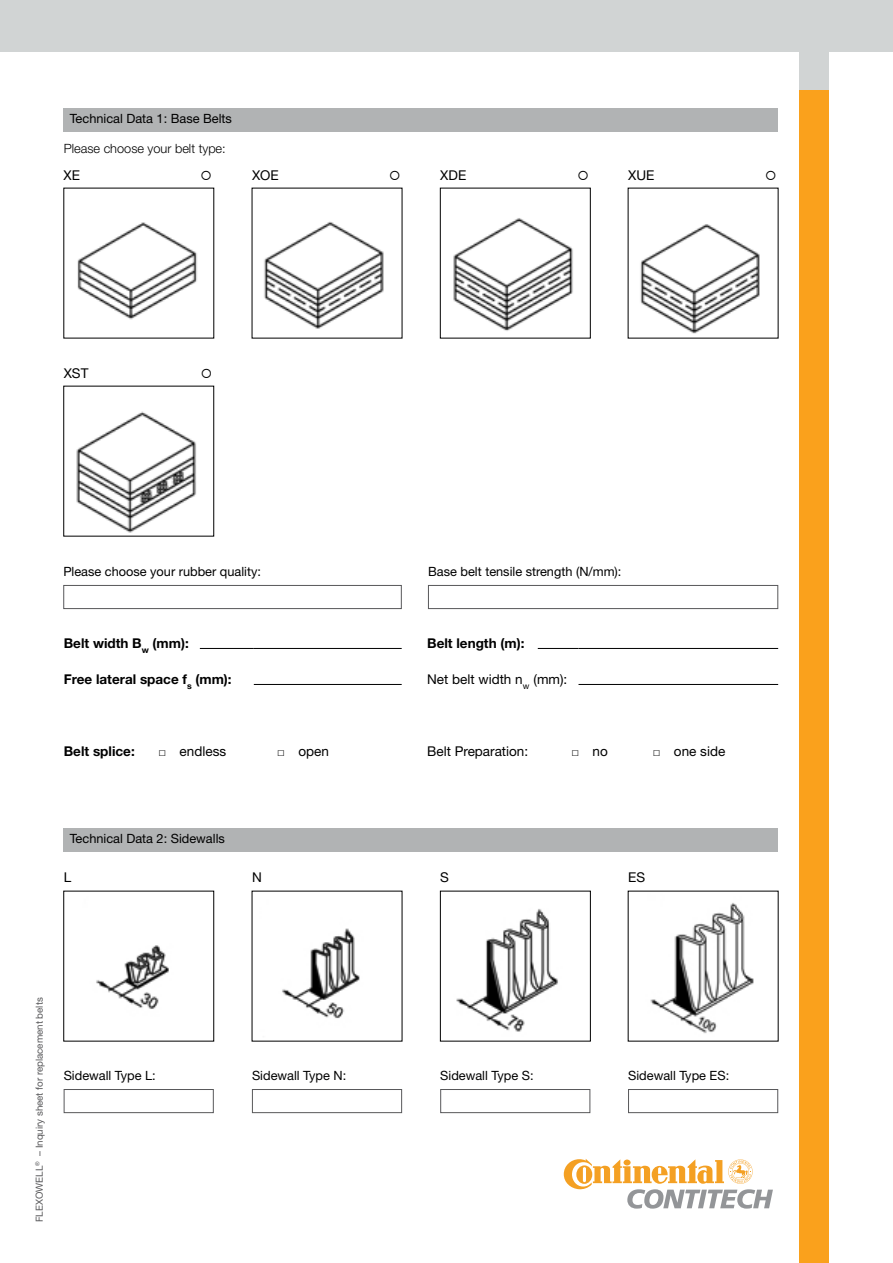
<style>
.page{position:relative;width:893px;height:1263px;background:#fff}
.page>*{position:absolute;margin:0;border:0;box-sizing:border-box;transform-origin:0 0}
.t1{font:13.5px "Helvetica Neue LT Pro";color:#000}
.t2{font:700 13.5px "Helvetica Neue LT Pro";color:#000}
.t3{font:12.75px "Helvetica Neue LT Pro";color:#000}
.t4{font:300 12.75px "Helvetica Neue LT Pro";color:#000}
.t5{font:9.75px "Helvetica Neue LT Pro";color:#58585a}
.s1{font-family:"Times New Roman";font-size:12.75px}
</style>
<div class="page">
<div style="left:799px;top:85px;width:30px;height:1178px;background:#faa11c"></div>
<div style="left:799px;top:0;width:30px;height:89px;background:#d1d4d4"></div>
<div style="left:0;top:0;width:893px;height:51px;background:#d1d4d4"></div>
<div style="left:64px;top:108px;width:714px;height:24px;background:#b1b3b4"></div>
<div style="left:64px;top:828px;width:714px;height:24px;background:#b1b3b4"></div>
<img style="left:264px;top:221px;width:120px;height:108px">
<img style="left:453px;top:218px;width:120px;height:113px">
<div style="left:440px;top:188px;width:151px;height:150px;border:1px solid #000"></div>
<img style="left:640px;top:224px;width:120px;height:110px">
<img style="left:76px;top:411px;width:120px;height:122px">
<div style="left:63px;top:585px;width:339px;height:24px;background:#fff;border:1px solid #58585a"></div>
<div style="left:428px;top:585px;width:350px;height:24px;background:#fff;border:1px solid #58585a"></div>
<hr style="left:578px;top:684px;width:200px;height:1px;background:#000">
<hr style="left:254px;top:684px;width:148px;height:1px;background:#000">
<hr style="left:200px;top:648px;width:54px;height:1px;background:#000">
<hr style="left:254px;top:648px;width:148px;height:1px;background:#000">
<hr style="left:538px;top:648px;width:40px;height:1px;background:#000">
<hr style="left:578px;top:648px;width:200px;height:1px;background:#000">
<img style="left:96px;top:945px;width:73px;height:64px">
<img style="left:282px;top:928px;width:78px;height:91px">
<img style="left:456px;top:909px;width:102px;height:123px">
<div style="left:440px;top:891px;width:151px;height:150px;border:1px solid #000"></div>
<img style="left:650px;top:903px;width:104px;height:131px">
<div style="left:628px;top:1089px;width:150px;height:24px;background:#fff;border:1px solid #58585a"></div>
<div style="left:440px;top:1089px;width:150px;height:24px;background:#fff;border:1px solid #58585a"></div>
<div style="left:252px;top:1089px;width:150px;height:24px;background:#fff;border:1px solid #58585a"></div>
<div style="left:64px;top:1089px;width:150px;height:24px;background:#fff;border:1px solid #58585a"></div>
<img style="left:77px;top:222px;width:120px;height:98px">
<svg style="left:564px;top:1159px;width:209px;height:49px"></svg>
<p class="t3" style="left:70px;top:111px;width:164px">Technical Data 1: Base Belts</p>
<p class="t4" style="left:64px;top:141px;width:164px">Please choose your belt type:</p>
<p class="t1" style="left:63px;top:167px;width:18px">XE</p>
<p class="t1" style="left:252px;top:167px;width:28px">XOE</p>
<p class="t1" style="left:628px;top:167px;width:28px">XUE</p>
<p class="t1" style="left:440px;top:167px;width:28px">XDE</p>
<p class="t1" style="left:64px;top:365px;width:26px">XST</p>
<p class="t3" style="left:63px;top:564px;width:199px">Please choose your rubber quality:</p>
<p class="t3" style="left:428px;top:564px;width:195px">Base belt tensile strength (N/mm):</p>
<p class="t2" style="left:64px;top:635px;width:127px">Belt width B<sub>w</sub> (mm):</p>
<p class="t2" style="left:427px;top:635px;width:99px">Belt length (m):</p>
<p class="t2" style="left:64px;top:671px;width:169px">Free lateral space f<sub>s</sub> (mm):</p>
<p class="t1" style="left:427px;top:671px;width:142px">Net belt width n<sub>w</sub> (mm):</p>
<p class="t2" style="left:64px;top:743px;width:72px">Belt splice:</p>
<p class="t1" style="left:158px;top:743px;width:69px"><span class="s1">□</span> endless</p>
<p class="t1" style="left:277px;top:743px;width:53px"><span class="s1">□</span> open</p>
<p class="t1" style="left:427px;top:743px;width:103px">Belt Preparation:</p>
<p class="t1" style="left:571px;top:743px;width:38px"><span class="s1">□</span> no</p>
<p class="t1" style="left:653px;top:743px;width:74px"><span class="s1">□</span> one side</p>
<p class="t3" style="left:70px;top:831px;width:157px">Technical Data 2: Sidewalls</p>
<p class="t1" style="left:64px;top:869px;width:9px">L</p>
<p class="t1" style="left:252px;top:869px;width:11px">N</p>
<p class="t1" style="left:440px;top:869px;width:10px">S</p>
<p class="t1" style="left:628px;top:869px;width:18px">ES</p>
<p class="t5" style="left:33px;top:1222px;width:226px;rotate:-90deg">FLEXOWELL<sup>®</sup> – Inquiry sheet for replacement belts</p>
<p class="t3" style="left:64px;top:1068px;width:94px">Sidewall Type L:</p>
<p class="t3" style="left:252px;top:1068px;width:96px">Sidewall Type N:</p>
<p class="t3" style="left:440px;top:1068px;width:95px">Sidewall Type S:</p>
<p class="t3" style="left:628px;top:1068px;width:103px">Sidewall Type ES:</p>
</div>
